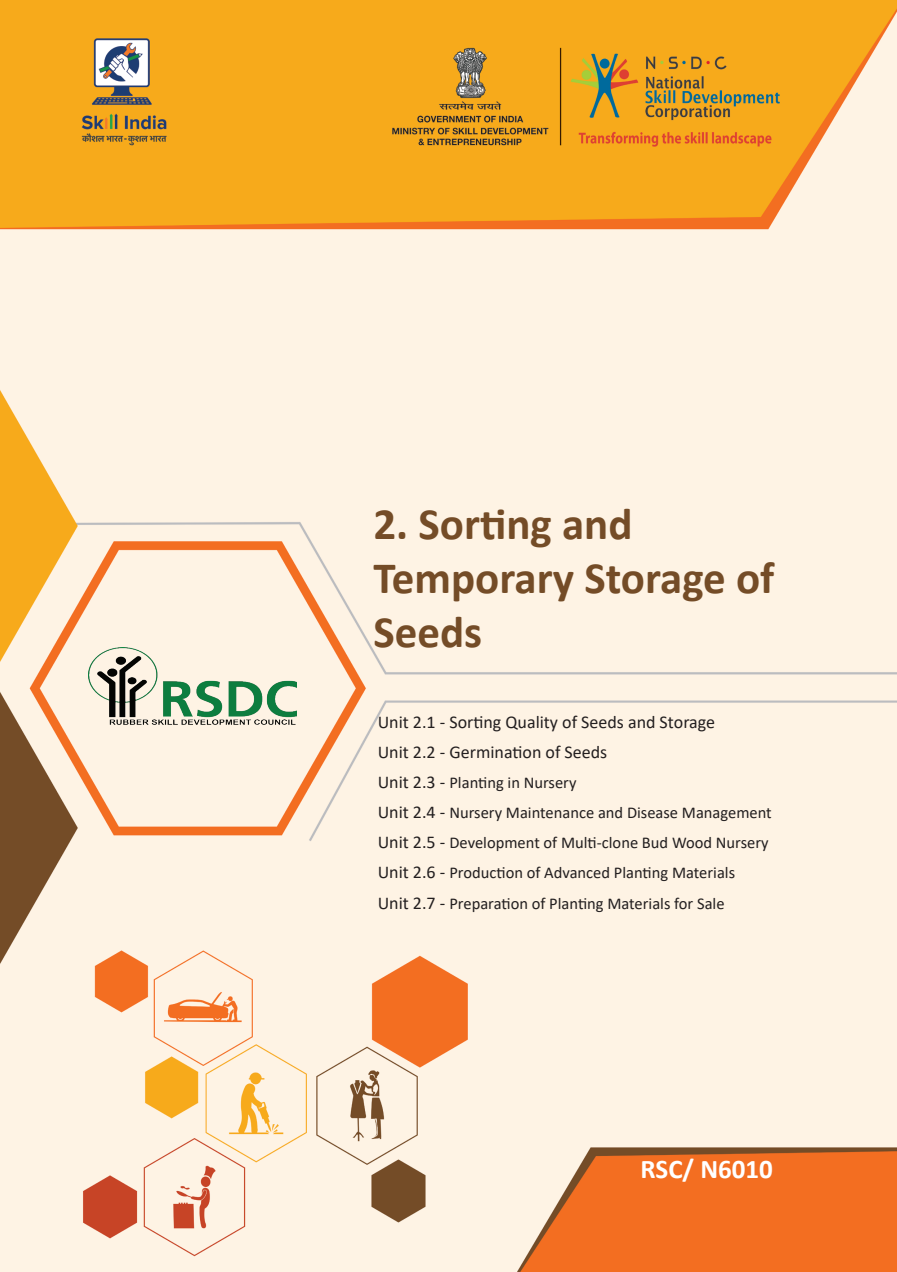
<style>
.page{position:relative;width:897px;height:1272px;background:#fff}
.page>*{position:absolute;margin:0;border:0;box-sizing:border-box;transform-origin:0 0}
.t1{font:700 45px/54px "Calibri";color:#744c27}
.t2{font:700 27px "Calibri";color:#fff}
.t3{font:18px/30.2px "Calibri";color:#231f20}
.t4{font:16.5px/30.2px "Calibri";color:#231f20}
.s1{font-size:18px}
</style>
<div class="page">
<img style="left:0;top:0;width:897px;height:1272px">
<img style="left:88px;top:647px;width:208px;height:79px">
<svg style="left:891px;top:0;width:6px;height:5px"></svg>
<svg style="left:891px;top:1266px;width:6px;height:6px"></svg>
<h1 class="t1" style="left:373px;top:496px;width:402px">2. Sorting and<br>Temporary Storage of<br>Seeds</h1>
<p class="t3" style="left:378px;top:706px;width:339px">Unit 2.1 - Sorting Quality of Seeds and Storage<br>Unit 2.2 - Germination of Seeds</p>
<p class="t4" style="left:378px;top:767px;width:395px"><span class="s1">Unit 2.3 -</span> Planting in Nursery<br><span class="s1">Unit 2.4 -</span> Nursery Maintenance and Disease Management <span class="s1">Unit 2.5 -</span> Development of Multi-clone Bud Wood Nursery <span class="s1">Unit 2.6 -</span> Production of Advanced Planting Materials<br><span class="s1">Unit 2.7 -</span> Preparation of Planting Materials for Sale</p>
<h2 class="t2" style="left:640px;top:1150px;width:134px">RSC/ N6010</h2>
</div>
